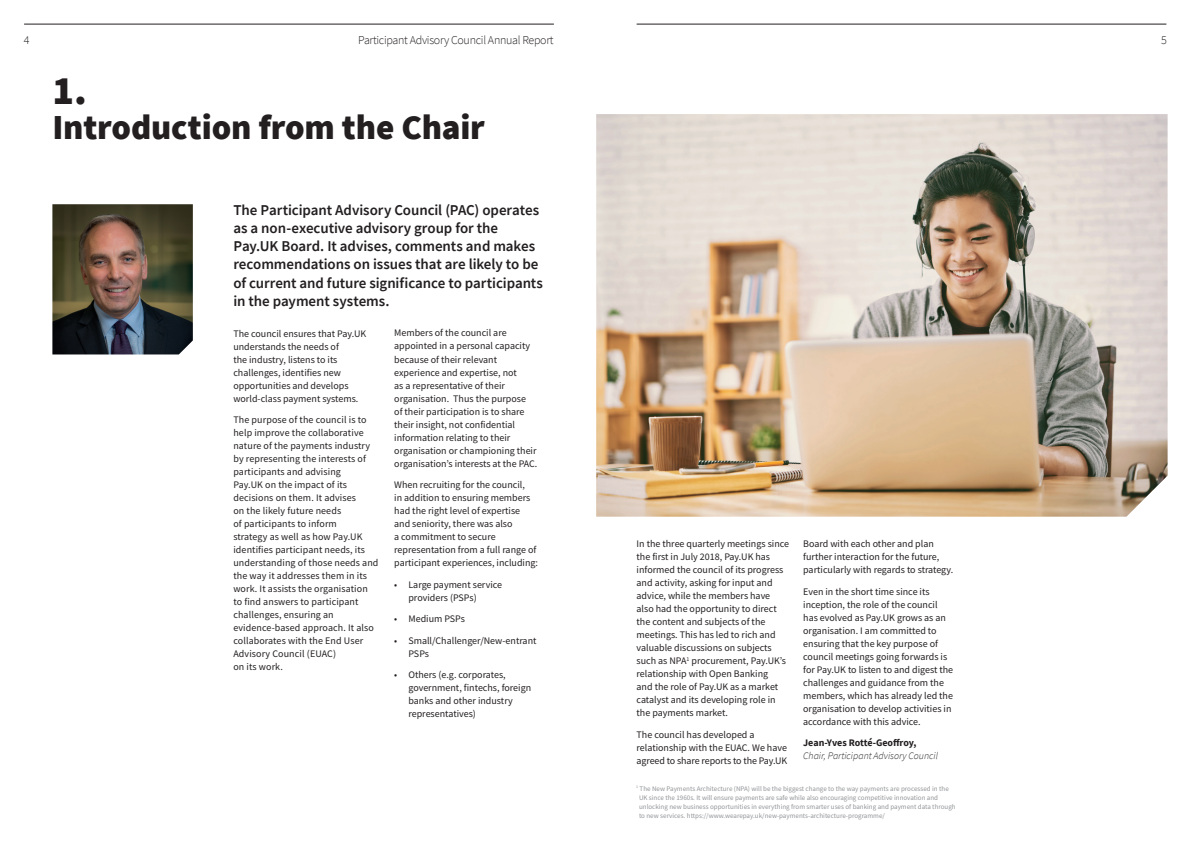
<style>
.page{position:relative;width:1191px;height:842px;background:#fff}
.page>*{position:absolute;margin:0;border:0;box-sizing:border-box;transform-origin:0 0}
.t1{font:900 40px "Source Sans Pro";color:#231f20}
.t2{font:900 35px "Source Sans Pro";letter-spacing:-.005em;color:#231f20}
.t3{font:600 15px/18px "Source Sans Pro";letter-spacing:-.005em;color:#231f20}
.t4{font:300 12px "Source Sans Pro";letter-spacing:-.025em;color:#231f20}
.t5{font:10px/13px "Source Sans Pro";color:#231f20}
.t6{font:italic 300 10px "Source Sans Pro";color:#231f20}
.t7{font:700 10px "Source Sans Pro";letter-spacing:-.01em;color:#231f20}
.t8{font:7px/9px "Source Sans Pro";color:#939598}
</style>
<div class="page">
<hr style="left:24px;top:24px;width:530px;height:1px;background:#231f20">
<img style="left:52px;top:204px;width:141px;height:150px">
<hr style="left:636px;top:24px;width:530px;height:1px;background:#231f20">
<img style="left:596px;top:114px;width:571px;height:403px">
<p class="t4" style="left:24px;top:33px;width:7px">4</p>
<p class="t4" style="left:358px;top:33px;width:197px">Participant Advisory Council Annual Report</p>
<h1 class="t1" style="left:52px;top:63px;width:36px">1.</h1>
<h2 class="t2" style="left:52px;top:103px;width:434px">Introduction from the Chair</h2>
<p class="t3" style="left:233px;top:201px;width:311px">The Participant Advisory Council (PAC) operates as a non-executive advisory group for the Pay.UK Board. It advises, comments and makes recommendations on issues that are likely to be of current and future significance to participants in the payment systems.</p>
<p class="t5" style="left:233px;top:327px;width:134px">The council ensures that Pay.UK understands the needs of<br>the industry, listens to its challenges, identifies new opportunities and develops world-class payment systems.</p>
<p class="t5" style="left:233px;top:413px;width:147px">The purpose of the council is to help improve the collaborative nature of the payments industry by representing the interests of participants and advising<br>Pay.UK on the impact of its decisions on them. It advises<br>on the likely future needs<br>of participants to inform<br>strategy as well as how Pay.UK identifies participant needs, its understanding of those needs and the way it addresses them in its work. It assists the organisation to find answers to participant challenges, ensuring an evidence-based approach. It also collaborates with the End User<br>Advisory Council (EUAC)<br>on its work.</p>
<p class="t5" style="left:394px;top:327px;width:145px">Members of the council are appointed in a personal capacity because of their relevant experience and expertise, not<br>as a representative of their organisation. Thus the purpose<br>of their participation is to share their insight, not confidential information relating to their organisation or championing their organisation’s interests at the PAC.</p>
<p class="t5" style="left:394px;top:478px;width:145px">When recruiting for the council,<br>in addition to ensuring members had the right level of expertise and seniority, there was also<br>a commitment to secure representation from a full range of participant experiences, including:</p>
<p class="t5" style="left:408px;top:578px;width:95px;text-indent:-14px">• Large payment service providers (PSPs)</p>
<p class="t5" style="left:394px;top:612px;width:72px">• Medium PSPs</p>
<p class="t5" style="left:408px;top:634px;width:130px;text-indent:-14px">• Small/Challenger/New-entrant<br>PSPs</p>
<p class="t5" style="left:408px;top:668px;width:124px;text-indent:-14px">• Others (e.g. corporates, government, fintechs, foreign banks and other industry representatives)</p>
<p class="t5" style="left:636px;top:537px;width:154px">In the three quarterly meetings since the first in July 2018, Pay.UK has informed the council of its progress and activity, asking for input and advice, while the members have also had the opportunity to direct the content and subjects of the meetings. This has led to rich and valuable discussions on subjects such as NPA<sup>1</sup> procurement, Pay.UK’s relationship with Open Banking<br>and the role of Pay.UK as a market catalyst and its developing role in the payments market.</p>
<p class="t5" style="left:636px;top:728px;width:152px">The council has developed a relationship with the EUAC. We have agreed to share reports to the Pay.UK</p>
<p class="t5" style="left:803px;top:537px;width:152px">Board with each other and plan further interaction for the future, particularly with regards to strategy.</p>
<p class="t5" style="left:803px;top:585px;width:151px">Even in the short time since its inception, the role of the council has evolved as Pay.UK grows as an organisation. I am committed to ensuring that the key purpose of council meetings going forwards is for Pay.UK to listen to and digest the challenges and guidance from the members, which has already led the organisation to develop activities in accordance with this advice.</p>
<p class="t7" style="left:803px;top:736px;width:115px">Jean-Yves Rotté-Geoffroy,</p>
<p class="t6" style="left:803px;top:750px;width:136px">Chair, Participant Advisory Council</p>
<p class="t8" style="left:639px;top:784px;width:318px;text-indent:-3px"><sup>1</sup> The New Payments Architecture (NPA) will be the biggest change to the way payments are processed in the UK since the 1960s. It will ensure payments are safe while also encouraging competitive innovation and unlocking new business opportunities in everything from smarter uses of banking and payment data through to new services. https://www.wearepay.uk/new-payments-architecture-programme/</p>
<p class="t4" style="left:1161px;top:33px;width:7px">5</p>
</div>
